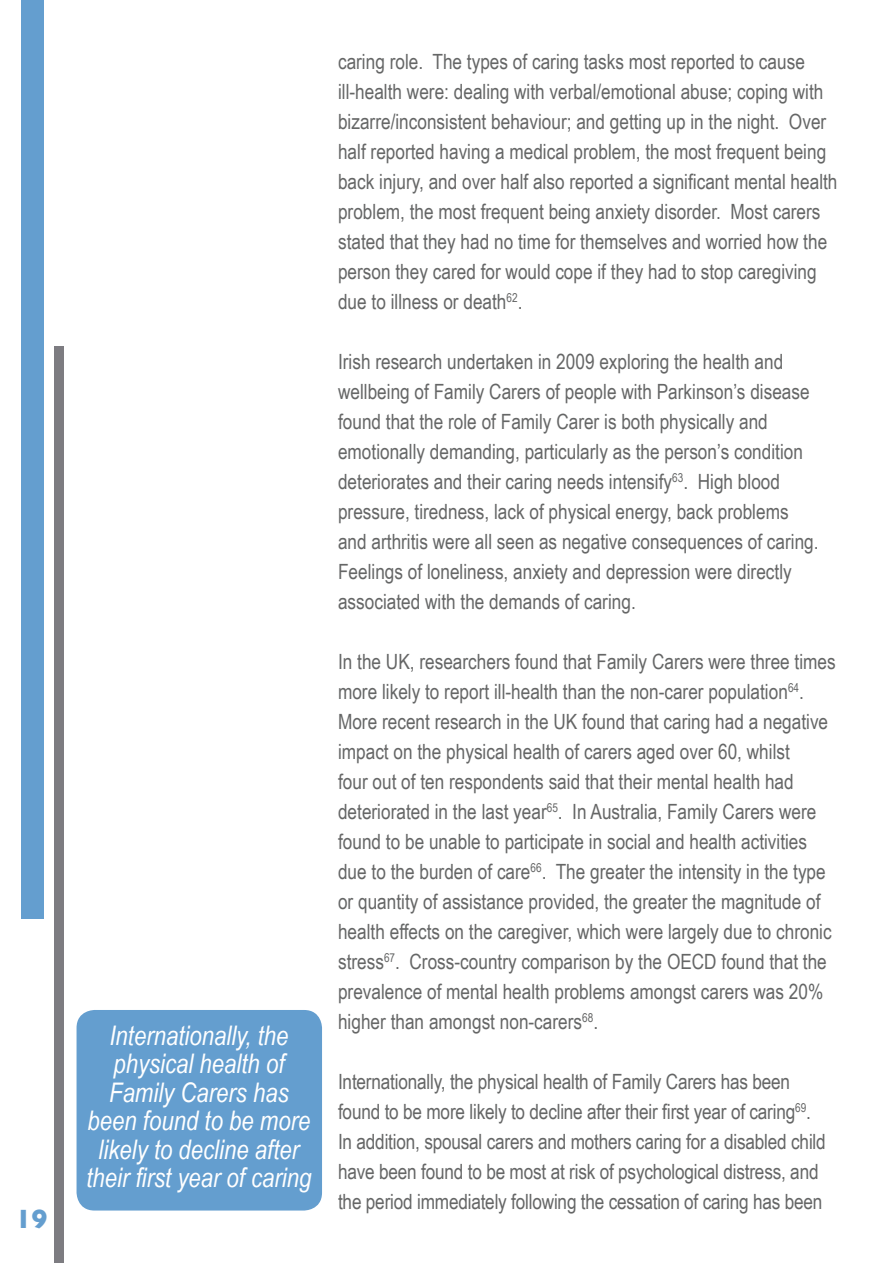
<style>
.page{position:relative;width:893px;height:1263px;background:#fff}
.page>*{position:absolute;margin:0;border:0;box-sizing:border-box;transform-origin:0 0}
.t1{font:italic 27px/28.5px "Arial Narrow";color:#fff;text-align:center}
.t2{font:700 27px "Gill Sans";color:#649ecf}
.t3{font:21px/30px "Arial Narrow";color:#656666}
</style>
<div class="page">
<div style="left:21px;top:0;width:23px;height:918px;background:#649ecf"></div>
<div style="left:54px;top:347px;width:10px;height:916px;background:#7d7c81"></div>
<div style="left:77px;top:1010px;width:245px;height:200px;background:#649ecf"></div>
<p class="t2" style="left:16px;top:1202px;width:34px">19</p>
<p class="t1" style="left:86px;top:1020px;width:226px">Internationally, the physical health of<br>Family Carers has been found to be more likely to decline after their first year of caring</p>
<p class="t3" style="left:338px;top:46px;width:501px">caring role. The types of caring tasks most reported to cause ill-health were: dealing with verbal/emotional abuse; coping with bizarre/inconsistent behaviour; and getting up in the night. Over half reported having a medical problem, the most frequent being back injury, and over half also reported a significant mental health problem, the most frequent being anxiety disorder. Most carers stated that they had no time for themselves and worried how the person they cared for would cope if they had to stop caregiving due to illness or death<sup>62</sup>.</p>
<p class="t3" style="left:338px;top:346px;width:482px">Irish research undertaken in 2009 exploring the health and wellbeing of Family Carers of people with Parkinson’s disease found that the role of Family Carer is both physically and emotionally demanding, particularly as the person’s condition deteriorates and their caring needs intensify<sup>63</sup>. High blood pressure, tiredness, lack of physical energy, back problems and arthritis were all seen as negative consequences of caring.<br>Feelings of loneliness, anxiety and depression were directly associated with the demands of caring.</p>
<p class="t3" style="left:338px;top:646px;width:499px">In the UK, researchers found that Family Carers were three times more likely to report ill-health than the non-carer population<sup>64</sup>.<br>More recent research in the UK found that caring had a negative impact on the physical health of carers aged over 60, whilst<br>four out of ten respondents said that their mental health had deteriorated in the last year<sup>65</sup>. In Australia, Family Carers were found to be unable to participate in social and health activities due to the burden of care<sup>66</sup>. The greater the intensity in the type or quantity of assistance provided, the greater the magnitude of health effects on the caregiver, which were largely due to chronic stress<sup>67</sup>. Cross-country comparison by the OECD found that the prevalence of mental health problems amongst carers was 20% higher than amongst non-carers<sup>68</sup>.</p>
<p class="t3" style="left:338px;top:1066px;width:489px">Internationally, the physical health of Family Carers has been found to be more likely to decline after their first year of caring<sup>69</sup>.<br>In addition, spousal carers and mothers caring for a disabled child have been found to be most at risk of psychological distress, and the period immediately following the cessation of caring has been</p>
</div>
